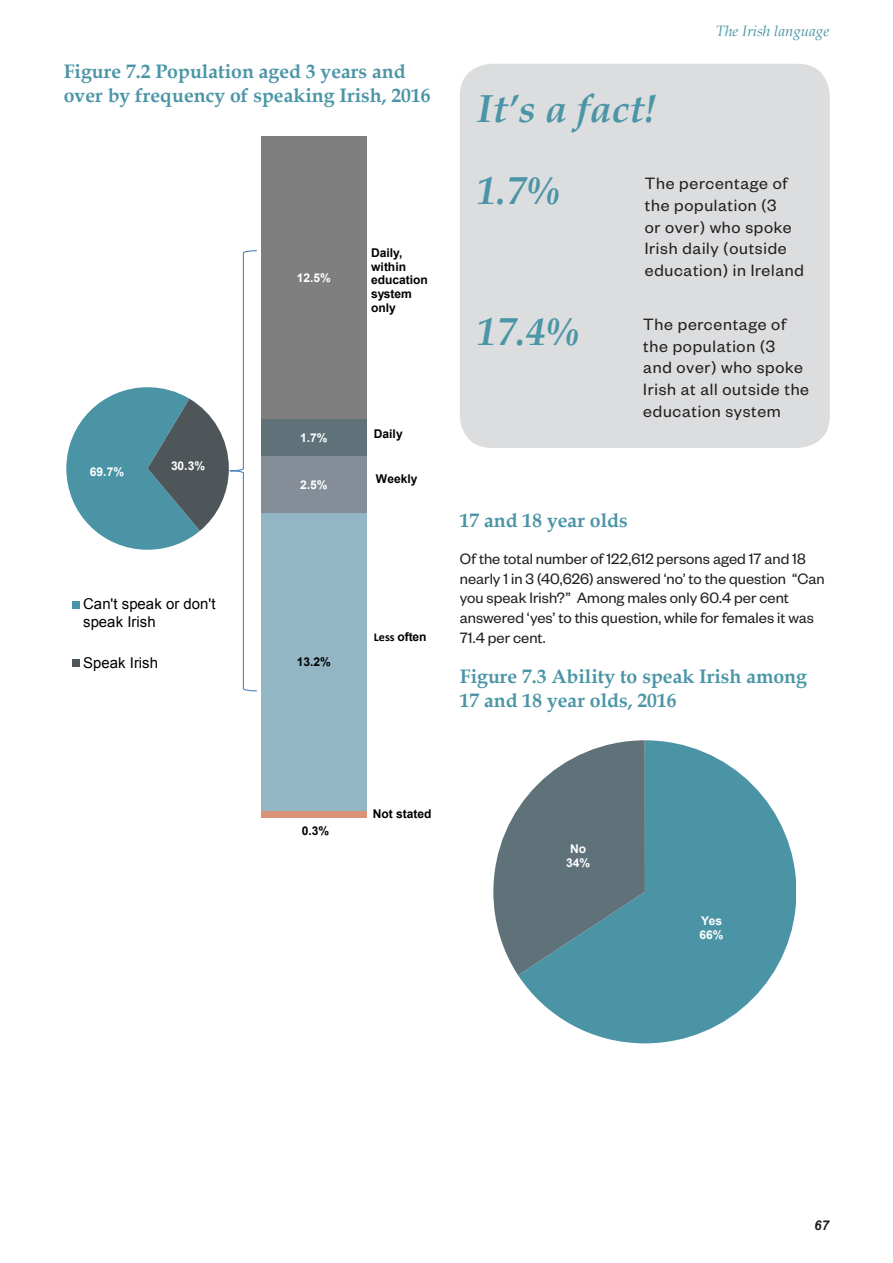
<style>
.page{position:relative;width:893px;height:1263px;background:#fff}
.page>*{position:absolute;margin:0;border:0;box-sizing:border-box;transform-origin:0 0}
.t1{font:italic 700 39px/82.8px "Book Antiqua";color:#4a95a6}
.t2{font:700 19.5px/23.4px "Book Antiqua";color:#4a95a6}
.t3{font:18px/21.6px "Founders Grotesk";letter-spacing:.04em;color:#231f20}
.t4{font:16.5px/19.8px "Founders Grotesk";color:#231f20}
.t5{font:15px/17.2px "Arial";letter-spacing:.005em;color:#000}
.t6{font:italic 15px "Book Antiqua";color:#4a95a6}
.t7{font:italic 700 13.5px "Arial";color:#231f20}
.t8{font:700 12px/13.8px "Arial";letter-spacing:-.005em;color:#000}
.t9{font:700 12px/13.6px "Arial";letter-spacing:-.005em;color:#fff}
.s1{font-family:"Calibri"}
</style>
<div class="page">
<div style="left:460px;top:64px;width:370px;height:384px;background:#dcdddf;border-radius:32px"></div>
<svg style="left:518px;top:740px;width:278px;height:303px;fill:#4b94a6"></svg>
<svg style="left:493px;top:740px;width:152px;height:235px"></svg>
<div style="left:261px;top:810px;width:105px;height:8px;background:#d99277"></div>
<div style="left:261px;top:513px;width:105px;height:297px;background:#92b6c3"></div>
<div style="left:261px;top:456px;width:105px;height:57px;background:#848d98"></div>
<div style="left:261px;top:418px;width:105px;height:38px;background:#5f727a"></div>
<div style="left:261px;top:136px;width:105px;height:282px;background:#7f7f7f"></div>
<svg style="left:66px;top:250px;width:191px;height:442px"></svg>
<div style="left:72px;top:601px;width:8px;height:7px;background:#4b94a6"></div>
<div style="left:72px;top:659px;width:8px;height:8px;background:#4f565a"></div>
<p class="t2" style="left:64px;top:60px;width:368px">Figure 7.2 Population aged 3 years and over by frequency of speaking Irish, 2016</p>
<p class="t9" style="left:90px;top:465px;width:36px">69.7%</p>
<p class="t9" style="left:171px;top:459px;width:36px">30.3%</p>
<p class="t5" style="left:83px;top:596px;width:134px">Can't speak or don't speak Irish</p>
<p class="t5" style="left:83px;top:654px;width:77px">Speak Irish</p>
<p class="t9" style="left:297px;top:271px;width:36px">12.5%</p>
<p class="t8" style="left:371px;top:246px;width:58px">Daily, within education system only</p>
<p class="t9" style="left:300px;top:431px;width:29px">1.7%</p>
<p class="t9" style="left:300px;top:478px;width:29px">2.5%</p>
<p class="t8" style="left:374px;top:427px;width:30px">Daily</p>
<p class="t8" style="left:376px;top:472px;width:43px">Weekly</p>
<p class="t8" style="left:297px;top:655px;width:36px">13.2%</p>
<p class="t8" style="left:374px;top:630px;width:54px"><span class="s1">Less</span> often</p>
<p class="t6" style="left:716px;top:20px;width:115px">The Irish language</p>
<h1 class="t1" style="left:477px;top:67px;width:181px">It’s a fact!<br>1.7%</h1>
<p class="t3" style="left:645px;top:172px;width:161px">The percentage of the population (3<br>or over) who spoke<br>Irish daily (outside education) in Ireland</p>
<h1 class="t1" style="left:477px;top:290px;width:104px">17.4%</h1>
<p class="t3" style="left:643px;top:313px;width:167px">The percentage of the population (3<br>and over) who spoke<br>Irish at all outside the education system</p>
<p class="t2" style="left:460px;top:509px;width:169px">17 and 18 year olds</p>
<p class="t4" style="left:460px;top:548px;width:366px">Of the total number of 122,612 persons aged 17 and 18 nearly 1 in 3 (40,626) answered ‘no’ to the question “Can you speak Irish?” Among males only 60.4 per cent answered ‘yes’ to this question, while for females it was 71.4 per cent.</p>
<p class="t2" style="left:460px;top:665px;width:349px">Figure 7.3 Ability to speak Irish among<br>17 and 18 year olds, 2016</p>
<p class="t8" style="left:302px;top:824px;width:29px">0.3%</p>
<p class="t8" style="left:373px;top:807px;width:60px">Not stated</p>
<p class="t9" style="left:566px;top:843px;width:26px;text-align:center">No<br>34%</p>
<p class="t9" style="left:700px;top:915px;width:26px">Yes<br>66%</p>
<p class="t7" style="left:814px;top:1216px;width:17px">67</p>
</div>
